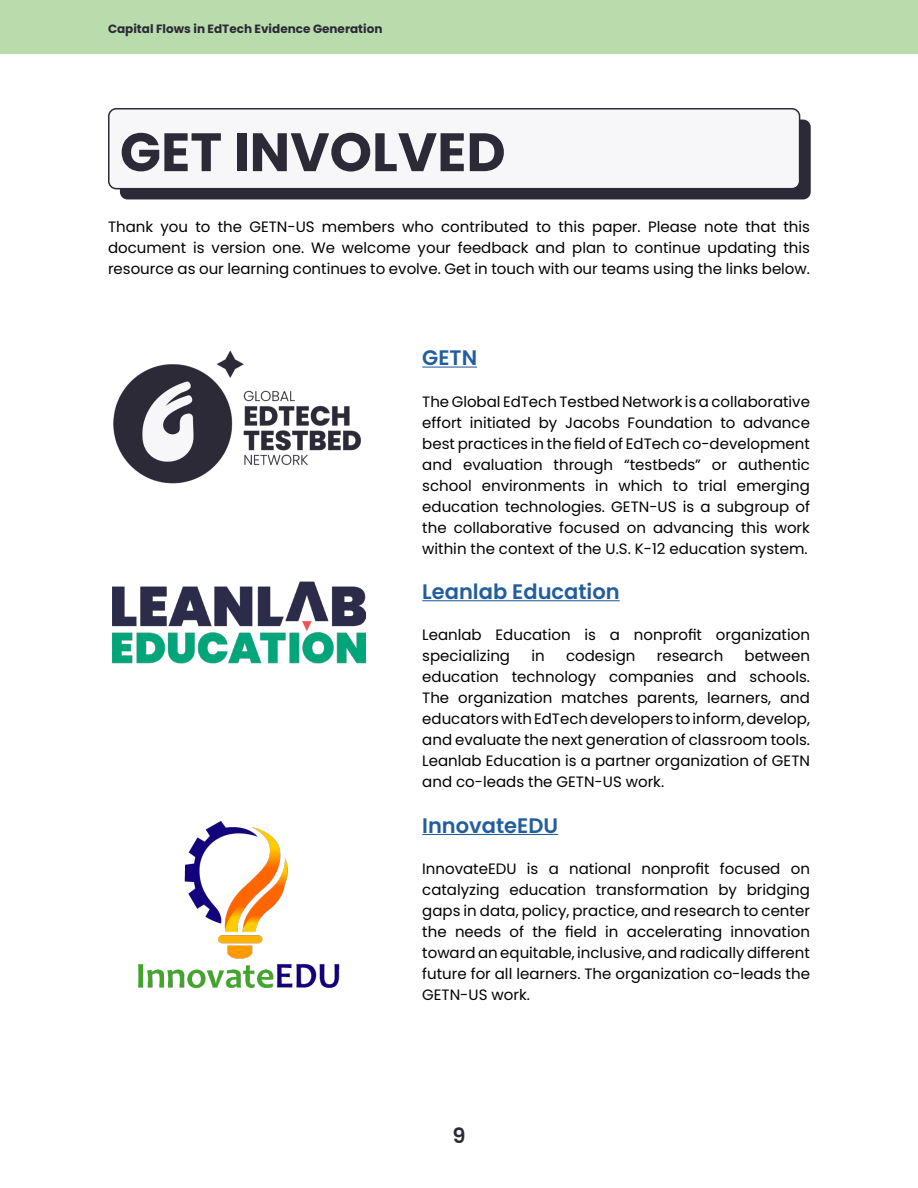
<style>
.page{position:relative;width:918px;height:1188px;background:#fff}
.page>*{position:absolute;margin:0;border:0;box-sizing:border-box;transform-origin:0 0}
.t1{font:700 54px "Poppins";color:#2c2a37}
.t2{font:600 21px "Poppins";color:#215e9e}
.t3{font:600 21px "Poppins";color:#2c2a37}
.t4{font:15px/21px "Poppins";color:#000;text-align:justify}
.t5{font:700 12px "Poppins";color:#2b2937}
</style>
<div class="page">
<div style="left:1px;top:0;width:917px;height:54px;background:#b9dcac"></div>
<div style="left:120px;top:120px;width:691px;height:79px;background:#2c2a37;border-radius:8px"></div>
<div style="left:109px;top:109px;width:691px;height:80px;background:#f7f7fa;border-radius:8px"></div>
<div style="left:108px;top:108px;width:692px;height:81px;border:2px solid #2c2a37;border-radius:8px"></div>
<img style="left:113px;top:350px;width:248px;height:134px">
<img style="left:113px;top:581px;width:253px;height:83px">
<img style="left:139px;top:821px;width:201px;height:168px">
<hr style="left:422px;top:367px;width:55px;height:1px;background:#215e9e">
<hr style="left:422px;top:600px;width:198px;height:1px;background:#215e9e">
<hr style="left:422px;top:834px;width:136px;height:1px;background:#215e9e">
<p class="t5" style="left:108px;top:22px;width:276px">Capital Flows in EdTech Evidence Generation</p>
<h1 class="t1" style="left:120px;top:121px;width:387px">GET INVOLVED</h1>
<p class="t4" style="left:108px;top:216px;width:704px">Thank you to the GETN-US members who contributed to this paper. Please note that this document is version one. We welcome your feedback and plan to continue updating this resource as our learning continues to evolve. Get in touch with our teams using the links below.</p>
<h2 class="t2" style="left:422px;top:346px;width:56px">GETN</h2>
<p class="t4" style="left:422px;top:391px;width:389px">The Global EdTech Testbed Network is a collaborative effort initiated by Jacobs Foundation to advance best practices in the field of EdTech co-development and evaluation through “testbeds” or authentic school environments in which to trial emerging education technologies. GETN-US is a subgroup of the collaborative focused on advancing this work within the context of the U.S. K-12 education system.</p>
<h2 class="t2" style="left:422px;top:580px;width:199px">Leanlab Education</h2>
<p class="t4" style="left:422px;top:625px;width:389px">Leanlab Education is a nonprofit organization specializing</p>
<p class="t4" style="left:531px;top:646px;width:15px">in</p>
<p class="t4" style="left:566px;top:646px;width:71px">codesign</p>
<p class="t4" style="left:657px;top:646px;width:68px">research</p>
<p class="t4" style="left:422px;top:646px;width:389px;text-indent:322px">between education technology companies and schools.<br>The organization matches parents, learners, and educators with EdTech developers to inform, develop, and evaluate the next generation of classroom tools.<br>Leanlab Education is a partner organization of GETN and co-leads the GETN-US work.</p>
<h2 class="t2" style="left:422px;top:813px;width:137px">InnovateEDU</h2>
<p class="t4" style="left:422px;top:858px;width:389px">InnovateEDU is a national nonprofit focused on catalyzing education transformation by bridging gaps in data, policy, practice, and research to center the needs of the field in accelerating innovation toward an equitable, inclusive, and radically different future for all learners. The organization co-leads the GETN-US work.</p>
<h2 class="t3" style="left:452px;top:1124px;width:15px">9</h2>
</div>
